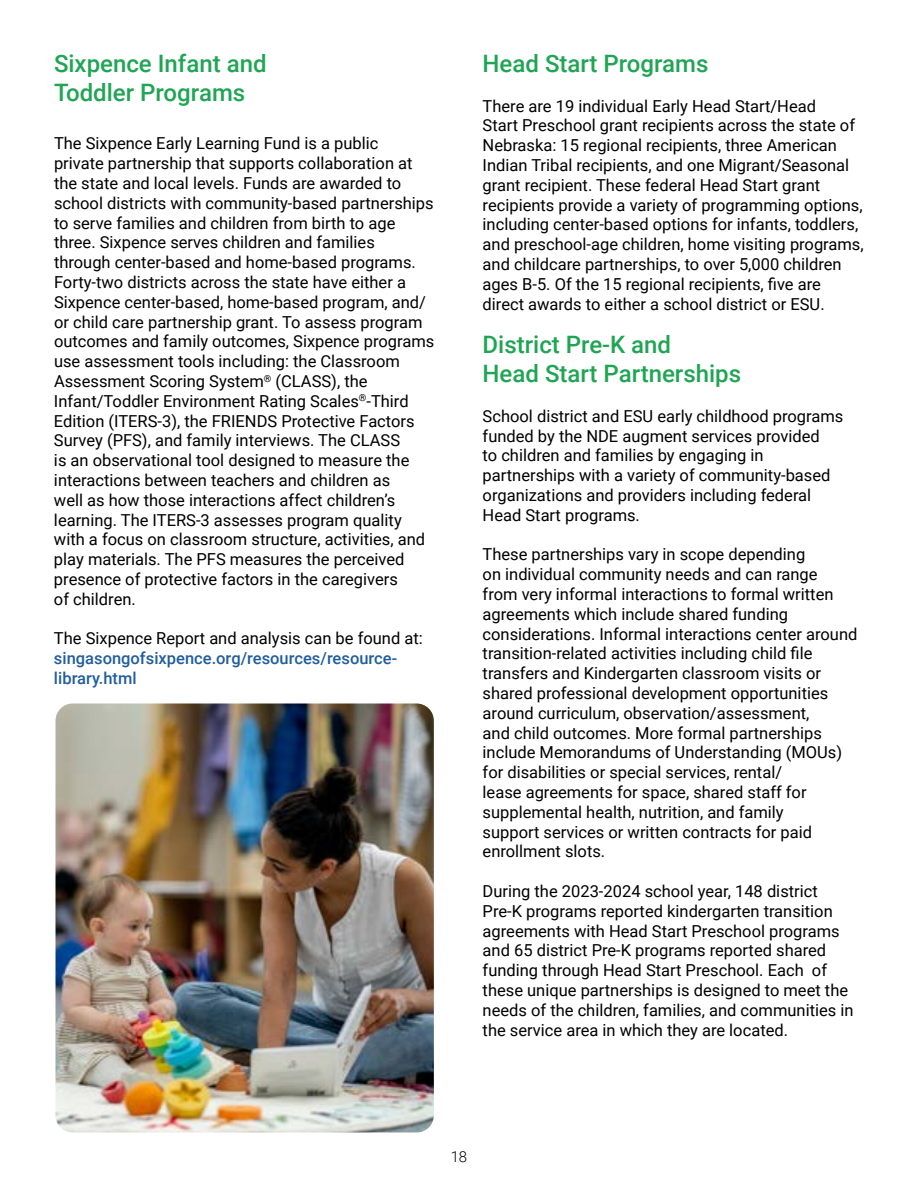
<style>
.page{position:relative;width:918px;height:1188px;background:#fff}
.page>*{position:absolute;margin:0;border:0;box-sizing:border-box;transform-origin:0 0}
.t1{font:500 24px/28.8px "Roboto";color:#20a554}
.t2{font:16.5px/19.8px "Roboto";color:#000}
.t3{font:500 16.5px/19.8px "Roboto";color:#215e9e}
.t4{font:300 15px "Roboto";color:#000}
</style>
<div class="page">
<img style="left:57px;top:705px;width:375px;height:426px">
<div style="left:54px;top:702px;width:381px;height:432px;border:2px solid #fff;border-radius:18px"></div>
<h1 class="t1" style="left:54px;top:48px;width:214px">Sixpence Infant and<br>Toddler Programs</h1>
<p class="t2" style="left:54px;top:133px;width:382px">The Sixpence Early Learning Fund is a public<br>private partnership that supports collaboration at the state and local levels. Funds are awarded to school districts with community-based partnerships to serve families and children from birth to age three. Sixpence serves children and families through center-based and home-based programs.<br>Forty-two districts across the state have either a Sixpence center-based, home-based program, and/ or child care partnership grant. To assess program outcomes and family outcomes, Sixpence programs use assessment tools including: the Classroom Assessment Scoring System<sup>®</sup> (CLASS), the Infant/Toddler Environment Rating Scales<sup>®</sup>-Third Edition (ITERS-3), the FRIENDS Protective Factors Survey (PFS), and family interviews. The CLASS<br>is an observational tool designed to measure the interactions between teachers and children as<br>well as how those interactions affect children’s learning. The ITERS-3 assesses program quality with a focus on classroom structure, activities, and play materials. The PFS measures the perceived presence of protective factors in the caregivers<br>of children.</p>
<p class="t2" style="left:54px;top:628px;width:370px">The Sixpence Report and analysis can be found at:</p>
<p class="t3" style="left:54px;top:648px;width:345px">singasongofsixpence.org/resources/resource&shy;library.html</p>
<h1 class="t1" style="left:483px;top:48px;width:227px">Head Start Programs</h1>
<p class="t2" style="left:483px;top:95px;width:383px">There are 19 individual Early Head Start/Head<br>Start Preschool grant recipients across the state of Nebraska: 15 regional recipients, three American Indian Tribal recipients, and one Migrant/Seasonal grant recipient. These federal Head Start grant recipients provide a variety of programming options, including center-based options for infants, toddlers, and preschool-age children, home visiting programs, and childcare partnerships, to over 5,000 children ages B-5. Of the 15 regional recipients, five are direct awards to either a school district or ESU.</p>
<h1 class="t1" style="left:483px;top:330px;width:260px">District Pre-K and<br>Head Start Partnerships</h1>
<p class="t2" style="left:483px;top:405px;width:362px">School district and ESU early childhood programs funded by the NDE augment services provided<br>to children and families by engaging in partnerships with a variety of community-based organizations and providers including federal Head Start programs.</p>
<p class="t2" style="left:483px;top:544px;width:376px">These partnerships vary in scope depending<br>on individual community needs and can range<br>from very informal interactions to formal written agreements which include shared funding considerations. Informal interactions center around transition-related activities including child file transfers and Kindergarten classroom visits or shared professional development opportunities around curriculum, observation/assessment,<br>and child outcomes. More formal partnerships include Memorandums of Understanding (MOUs) for disabilities or special services, rental/<br>lease agreements for space, shared staff for supplemental health, nutrition, and family<br>support services or written contracts for paid enrollment slots.</p>
<p class="t2" style="left:483px;top:881px;width:372px">During the 2023-2024 school year, 148 district Pre-K programs reported kindergarten transition agreements with Head Start Preschool programs and 65 district Pre-K programs reported shared funding through Head Start Preschool. Each of these unique partnerships is designed to meet the needs of the children, families, and communities in the service area in which they are located.</p>
<p class="t4" style="left:451px;top:1146px;width:18px">18</p>
</div>
